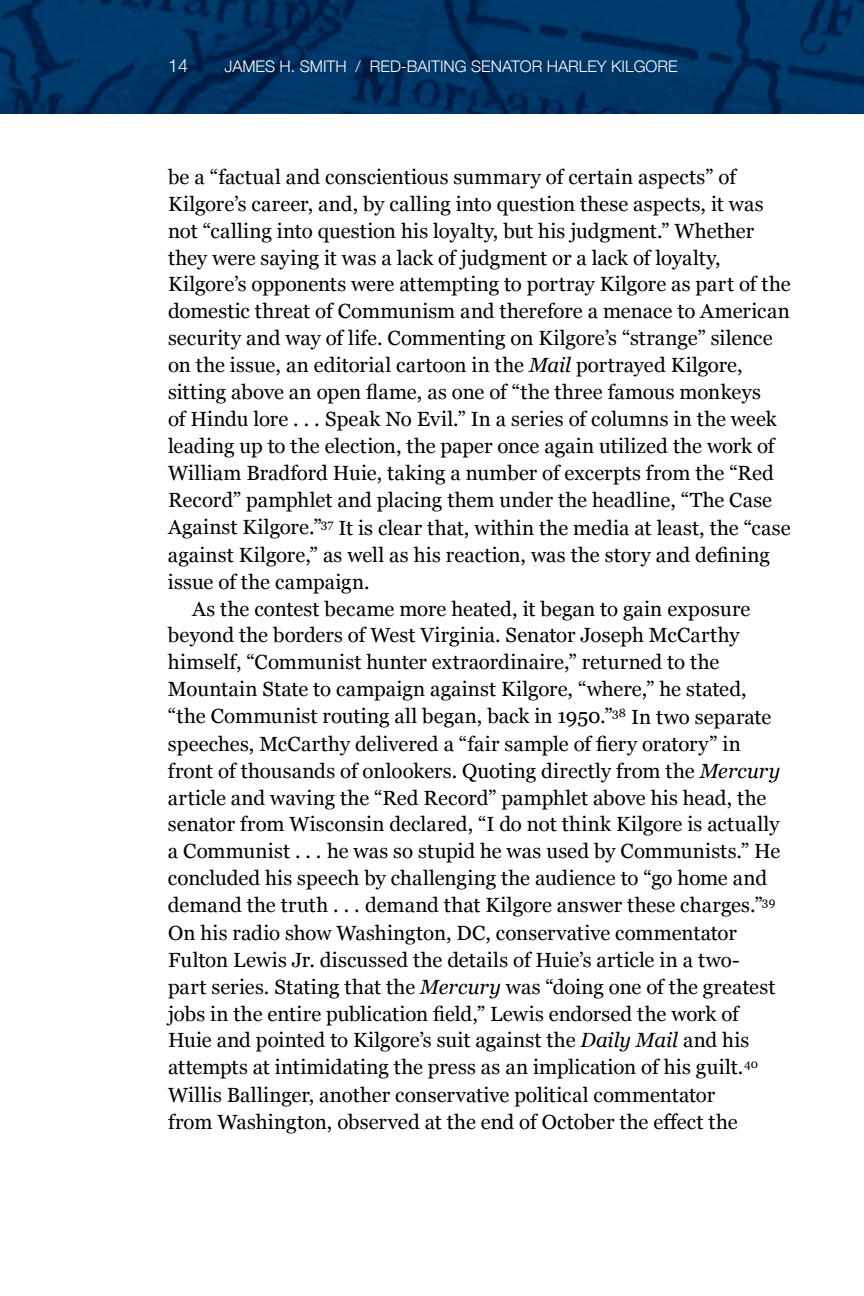
<style>
.page{position:relative;width:864px;height:1296px;background:#fff}
.page>*{position:absolute;margin:0;border:0;box-sizing:border-box;transform-origin:0 0}
.t1{font:20.4px "Georgia";letter-spacing:.005em;color:#000}
.t2{font:300 18px "Helvetica Neue";color:#fff}
.t3{font:300 16px "Helvetica Neue";color:#fff}
.s1{font-style:italic}
</style>
<div class="page">
<img style="left:0;top:0;width:864px;height:114px">
<p class="t2" style="left:168px;top:51px;width:22px">14</p>
<p class="t3" style="left:224px;top:53px;width:455px">JAMES H. SMITH / RED-BAITING SENATOR HARLEY KILGORE</p>
<p class="t1" style="left:168px;top:162px;width:570px">be a “factual and conscientious summary of certain aspects” of</p>
<p class="t1" style="left:168px;top:189px;width:597px">Kilgore’s career, and, by calling into question these aspects, it was</p>
<p class="t1" style="left:168px;top:216px;width:588px">not “calling into question his loyalty, but his judgment.” Whether</p>
<p class="t1" style="left:168px;top:243px;width:554px">they were saying it was a lack of judgment or a lack of loyalty,</p>
<p class="t1" style="left:168px;top:270px;width:624px">Kilgore’s opponents were attempting to portray Kilgore as part of the</p>
<p class="t1" style="left:168px;top:297px;width:623px">domestic threat of Communism and therefore a menace to American</p>
<p class="t1" style="left:168px;top:324px;width:606px">security and way of life. Commenting on Kilgore’s “strange” silence</p>
<p class="t1" style="left:168px;top:351px;width:576px">on the issue, an editorial cartoon in the <span class="s1">Mail</span> portrayed Kilgore,</p>
<p class="t1" style="left:168px;top:378px;width:594px">sitting above an open flame, as one of “the three famous monkeys</p>
<p class="t1" style="left:168px;top:405px;width:610px">of Hindu lore . . . Speak No Evil.” In a series of columns in the week</p>
<p class="t1" style="left:168px;top:432px;width:608px">leading up to the election, the paper once again utilized the work of</p>
<p class="t1" style="left:168px;top:459px;width:607px">William Bradford Huie, taking a number of excerpts from the “Red</p>
<p class="t1" style="left:168px;top:486px;width:606px">Record” pamphlet and placing them under the headline, “The Case</p>
<p class="t1" style="left:168px;top:513px;width:624px">Against Kilgore.”<sup>37</sup> It is clear that, within the media at least, the “case</p>
<p class="t1" style="left:168px;top:540px;width:603px">against Kilgore,” as well as his reaction, was the story and defining</p>
<p class="t1" style="left:168px;top:567px;width:203px">issue of the campaign.</p>
<p class="t1" style="left:192px;top:594px;width:560px">As the contest became more heated, it began to gain exposure</p>
<p class="t1" style="left:168px;top:621px;width:573px">beyond the borders of West Virginia. Senator Joseph McCarthy</p>
<p class="t1" style="left:168px;top:648px;width:553px">himself, “Communist hunter extraordinaire,” returned to the</p>
<p class="t1" style="left:168px;top:675px;width:580px">Mountain State to campaign against Kilgore, “where,” he stated,</p>
<p class="t1" style="left:168px;top:702px;width:605px">“the Communist routing all began, back in 1950.”<sup>38</sup> In two separate</p>
<p class="t1" style="left:168px;top:729px;width:574px">speeches, McCarthy delivered a “fair sample of fiery oratory” in</p>
<p class="t1" style="left:168px;top:756px;width:614px">front of thousands of onlookers. Quoting directly from the <span class="s1">Mercury</span></p>
<p class="t1" style="left:168px;top:783px;width:600px">article and waving the “Red Record” pamphlet above his head, the</p>
<p class="t1" style="left:168px;top:810px;width:613px">senator from Wisconsin declared, “I do not think Kilgore is actually</p>
<p class="t1" style="left:168px;top:837px;width:614px">a Communist . . . he was so stupid he was used by Communists.” He</p>
<p class="t1" style="left:168px;top:864px;width:601px">concluded his speech by challenging the audience to “go home and</p>
<p class="t1" style="left:168px;top:891px;width:609px">demand the truth . . . demand that Kilgore answer these charges.”<sup>39</sup></p>
<p class="t1" style="left:168px;top:918px;width:570px">On his radio show Washington, DC, conservative commentator</p>
<p class="t1" style="left:168px;top:945px;width:573px">Fulton Lewis Jr. discussed the details of Huie’s article in a two-</p>
<p class="t1" style="left:168px;top:972px;width:609px">part series. Stating that the <span class="s1">Mercury</span> was “doing one of the greatest</p>
<p class="t1" style="left:168px;top:999px;width:572px">jobs in the entire publication field,” Lewis endorsed the work of</p>
<p class="t1" style="left:168px;top:1026px;width:583px">Huie and pointed to Kilgore’s suit against the <span class="s1">Daily Mail</span> and his</p>
<p class="t1" style="left:168px;top:1053px;width:592px">attempts at intimidating the press as an implication of his guilt.<sup>40</sup></p>
<p class="t1" style="left:168px;top:1080px;width:549px">Willis Ballinger, another conservative political commentator</p>
<p class="t1" style="left:168px;top:1107px;width:571px">from Washington, observed at the end of October the effect the</p>
</div>
